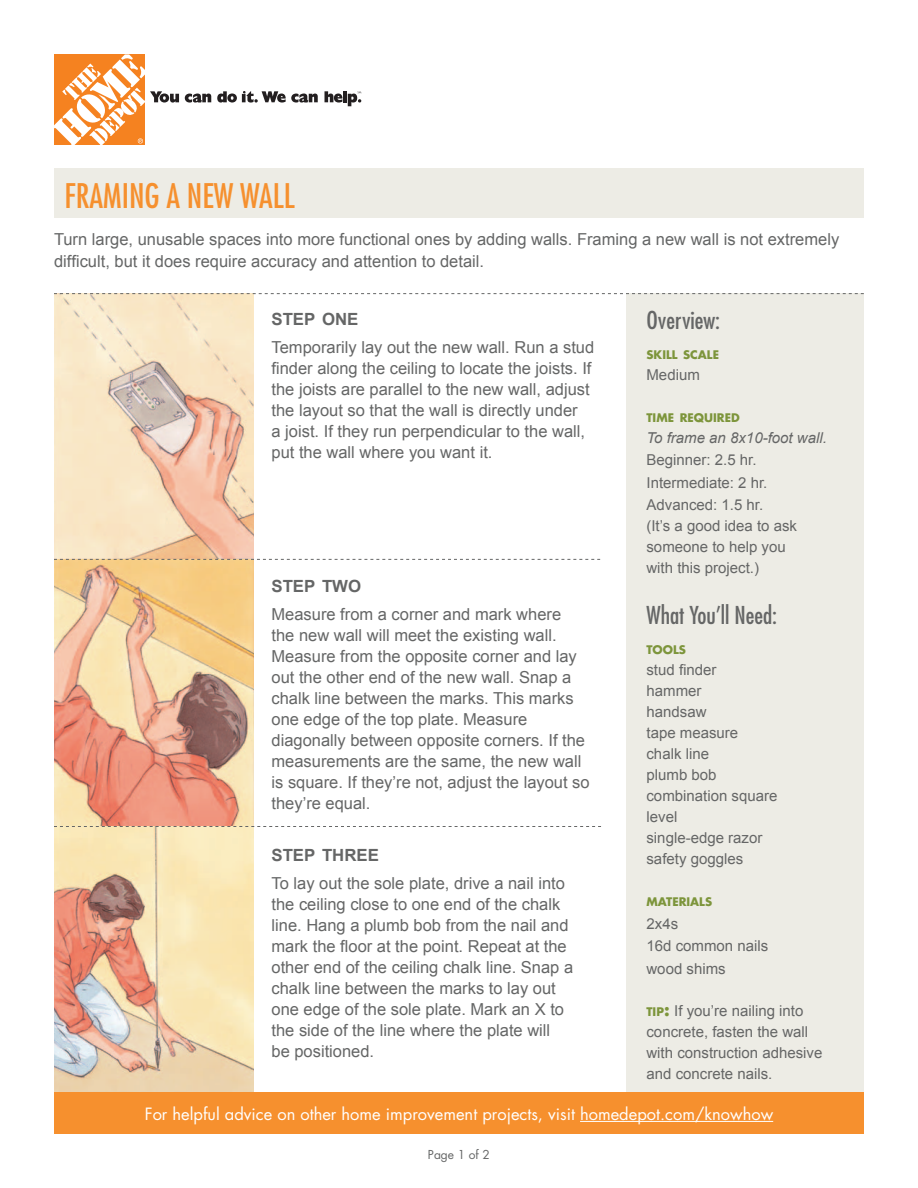
<style>
.page{position:relative;width:918px;height:1188px;background:#fff}
.page>*{position:absolute;margin:0;border:0;box-sizing:border-box;transform-origin:0 0}
.t1{font:condensed 33px "Futura LT";color:#f6902e}
.t2{font:condensed 24px "Futura LT";color:#656666}
.t3{font:700 16.8px "Arial";color:#656666}
.t4{font:16.5px/21px "Arial";color:#656666}
.t5{font:16.5px "Futura LT";color:#fff}
.t6{font:15px/21px "Arial";color:#656666}
.t7{font:italic 15px "Arial";color:#656666}
.t8{font:12px "Futura LT";color:#656666}
.t9{font:700 11.55px "Futura LT";color:#7d953b}
.s1{font-family:"Futura LT";font-weight:700;font-size:11.55px;color:#7d953b}
.s2{font-family:"Futura LT";font-weight:700;font-size:16.5px;color:#7d953b}
</style>
<div class="page">
<div style="left:627px;top:294px;width:237px;height:840px;background:#edece5"></div>
<img style="left:54px;top:294px;width:200px;height:798px">
<svg style="left:54px;top:559px;width:546px;height:1px"></svg>
<svg style="left:54px;top:826px;width:547px;height:1px"></svg>
<div style="left:54px;top:168px;width:810px;height:50px;background:#edece5"></div>
<svg style="left:54px;top:54px;width:125px;height:91px"></svg>
<svg style="left:185px;top:94px;width:26px;height:9px"></svg>
<svg style="left:217px;top:91px;width:101px;height:12px"></svg>
<svg style="left:325px;top:91px;width:17px;height:12px"></svg>
<hr style="left:343px;top:91px;width:4px;height:11px;background:#231f20">
<svg style="left:348px;top:91px;width:13px;height:15px"></svg>
<div style="left:54px;top:1092px;width:810px;height:42px;background:#f6902e"></div>
<hr style="left:580px;top:1121px;width:193px;height:1px;background:#fff">
<svg style="left:54px;top:293px;width:810px;height:1px"></svg>
<p class="t1" style="left:64px;top:176px;width:232px">FRAMING A NEW WALL</p>
<p class="t4" style="left:54px;top:227px;width:787px;line-height:22.5px">Turn large, unusable spaces into more functional ones by adding walls. Framing a new wall is not extremely difficult, but it does require accuracy and attention to detail.</p>
<p class="t2" style="left:646px;top:305px;width:75px">Overview:</p>
<p class="t9" style="left:646px;top:347px;width:74px">SKILL SCALE</p>
<p class="t6" style="left:646px;top:364px;width:55px">Medium</p>
<p class="t9" style="left:646px;top:410px;width:95px">TIME REQUIRED</p>
<p class="t7" style="left:646px;top:429px;width:182px">To frame an 8x10-foot wall.</p>
<p class="t6" style="left:646px;top:449px;width:112px">Beginner: 2.5 hr.</p>
<p class="t6" style="left:646px;top:472px;width:122px">Intermediate: 2 hr.</p>
<p class="t6" style="left:646px;top:494px;width:152px">Advanced: 1.5 hr.<br>(It’s a good idea to ask someone to help you with this project.)</p>
<p class="t2" style="left:646px;top:601px;width:132px">What You’ll Need:</p>
<p class="t9" style="left:646px;top:642px;width:41px">TOOLS</p>
<p class="t6" style="left:646px;top:659px;width:132px">stud finder<br>hammer<br>handsaw<br>tape measure<br>chalk line<br>plumb bob combination square level<br>single-edge razor safety goggles</p>
<p class="t9" style="left:646px;top:894px;width:67px">MATERIALS</p>
<p class="t6" style="left:646px;top:913px;width:33px">2x4s</p>
<p class="t6" style="left:646px;top:935px;width:123px">16d common nails</p>
<p class="t6" style="left:646px;top:958px;width:81px">wood shims</p>
<p class="t6" style="left:646px;top:1000px;width:177px"><span class="s1">TIP</span><span class="s2">:</span> If you’re nailing into concrete, fasten the wall with construction adhesive</p>
<p class="t6" style="left:646px;top:1063px;width:127px">and concrete nails.</p>
<p class="t3" style="left:272px;top:310px;width:88px">STEP ONE</p>
<p class="t4" style="left:272px;top:337px;width:324px">Temporarily lay out the new wall. Run a stud finder along the ceiling to locate the joists. If the joists are parallel to the new wall, adjust the layout so that the wall is directly under<br>a joist. If they run perpendicular to the wall, put the wall where you want it.</p>
<p class="t3" style="left:272px;top:576px;width:91px">STEP TWO</p>
<p class="t4" style="left:272px;top:604px;width:320px">Measure from a corner and mark where<br>the new wall will meet the existing wall.<br>Measure from the opposite corner and lay out the other end of the new wall. Snap a chalk line between the marks. This marks one edge of the top plate. Measure diagonally between opposite corners. If the measurements are the same, the new wall is square. If they’re not, adjust the layout so they’re equal.</p>
<p class="t3" style="left:272px;top:845px;width:109px">STEP THREE</p>
<p class="t4" style="left:272px;top:873px;width:303px">To lay out the sole plate, drive a nail into the ceiling close to one end of the chalk line. Hang a plumb bob from the nail and mark the floor at the point. Repeat at the other end of the ceiling chalk line. Snap a chalk line between the marks to lay out one edge of the sole plate. Mark an X to the side of the line where the plate will<br>be positioned.</p>
<p class="t5" style="left:145px;top:1103px;width:630px">For helpful advice on other home improvement projects, visit homedepot.com/knowhow</p>
<p class="t8" style="left:428px;top:1147px;width:64px">Page 1 of 2</p>
</div>
